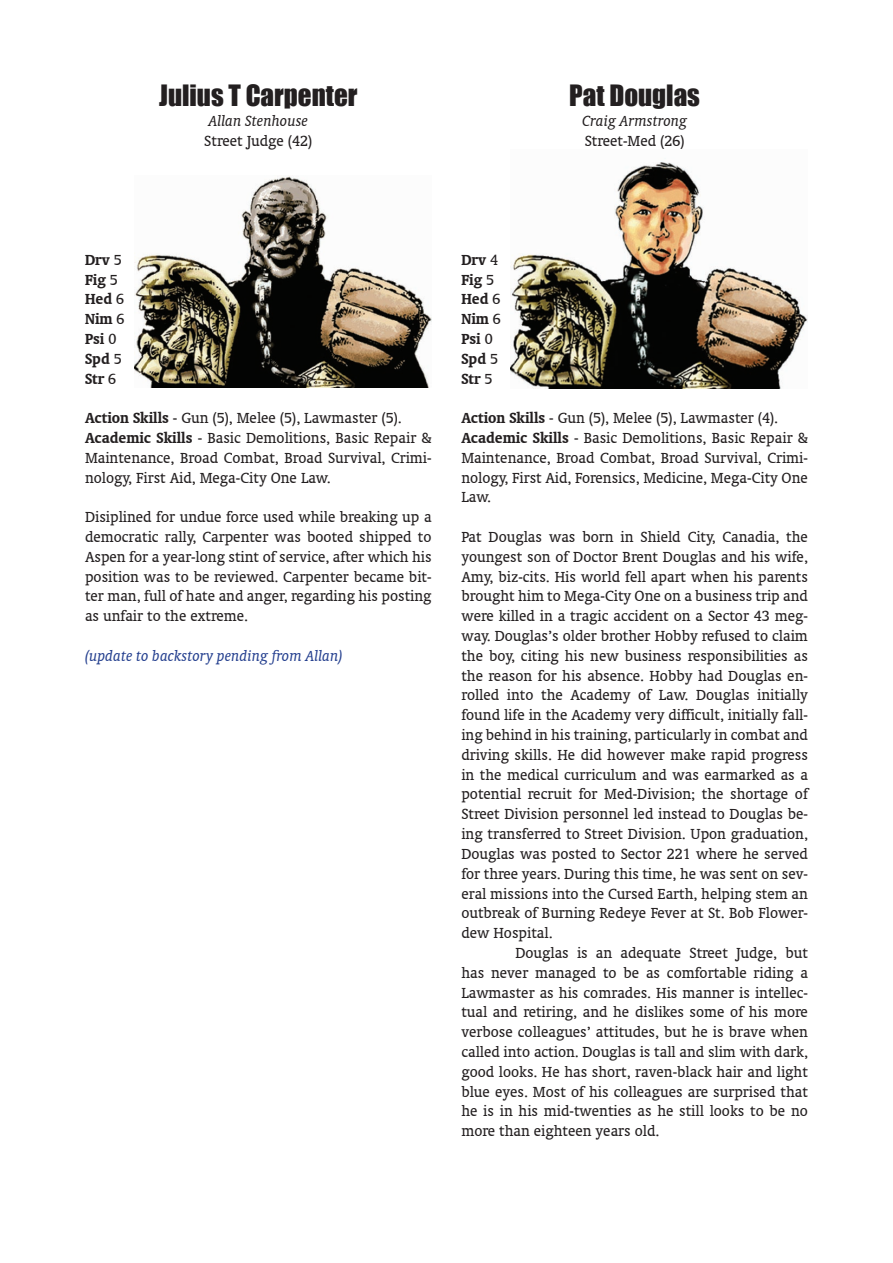
<style>
.page{position:relative;width:893px;height:1263px;background:#fff}
.page>*{position:absolute;margin:0;border:0;box-sizing:border-box;transform-origin:0 0}
.t1{font:27px "Impact";color:#231f20}
.t2{font:16.5px/19.8px "Oranda BT";color:#231f20;text-align:justify}
.t3{font:700 16.5px/19.8px "Oranda BT";color:#231f20}
.t4{font:italic 16.5px "Oranda BT";color:#25408f}
.t5{font:italic 16.5px "Oranda BT";color:#231f20}
.s1{font-weight:400}
.s2{font-weight:700}
</style>
<div class="page">
<img style="left:135px;top:175px;width:297px;height:213px">
<img style="left:511px;top:162px;width:297px;height:226px">
<h1 class="t1" style="left:159px;top:75px;width:200px">Julius T Carpenter</h1>
<p class="t5" style="left:209px;top:112px;width:101px">Allan Stenhouse</p>
<p class="t2" style="left:204px;top:131px;width:110px">Street Judge (42)</p>
<h1 class="t1" style="left:569px;top:75px;width:132px">Pat Douglas</h1>
<p class="t5" style="left:582px;top:112px;width:107px">Craig Armstrong</p>
<p class="t2" style="left:585px;top:131px;width:101px">Street-Med (26)</p>
<p class="t3" style="left:85px;top:249px;width:41px">Drv <span class="s1">5<br></span>Fig <span class="s1">5<br></span>Hed <span class="s1">6<br></span>Nim <span class="s1">6<br></span>Psi <span class="s1">0<br></span>Spd <span class="s1">5<br></span>Str <span class="s1">6</span></p>
<p class="t2" style="left:85px;top:408px;width:348px;text-align:left"><span class="s2">Action Skills</span> - Gun (5), Melee (5), Lawmaster (5).<br><span class="s2">Academic Skills</span> - Basic Demolitions, Basic Repair &amp; Maintenance, Broad Combat, Broad Survival, Crimi&shy;nology, First Aid, Mega-City One Law.</p>
<p class="t2" style="left:85px;top:507px;width:348px">Disiplined for undue force used while breaking up a democratic rally, Carpenter was booted shipped to Aspen for a year-long stint of service, after which his position was to be reviewed. Carpenter became bit&shy;ter man, full of hate and anger, regarding his posting as unfair to the extreme.</p>
<p class="t4" style="left:85px;top:646px;width:259px">(update to backstory pending from Allan)</p>
<p class="t3" style="left:461px;top:249px;width:41px">Drv <span class="s1">4<br></span>Fig <span class="s1">5<br></span>Hed <span class="s1">6<br></span>Nim <span class="s1">6<br></span>Psi <span class="s1">0<br></span>Spd <span class="s1">5<br></span>Str <span class="s1">5</span></p>
<p class="t2" style="left:461px;top:408px;width:348px;text-align:left"><span class="s2">Action Skills</span> - Gun (5), Melee (5), Lawmaster (4).<br><span class="s2">Academic Skills</span> - Basic Demolitions, Basic Repair &amp; Maintenance, Broad Combat, Broad Survival, Crimi&shy;nology, First Aid, Forensics, Medicine, Mega-City One Law.</p>
<p class="t2" style="left:461px;top:527px;width:348px">Pat Douglas was born in Shield City, Canadia, the youngest son of Doctor Brent Douglas and his wife, Amy, biz-cits. His world fell apart when his parents brought him to Mega-City One on a business trip and were killed in a tragic accident on a Sector 43 meg&shy;way. Douglas’s older brother Hobby refused to claim the boy, citing his new business responsibilities as the reason for his absence. Hobby had Douglas en&shy;rolled into the Academy of Law. Douglas initially found life in the Academy very difficult, initially fall&shy;ing behind in his training, particularly in combat and driving skills. He did however make rapid progress in the medical curriculum and was earmarked as a potential recruit for Med-Division; the shortage of Street Division personnel led instead to Douglas be&shy;ing transferred to Street Division. Upon graduation, Douglas was posted to Sector 221 where he served for three years. During this time, he was sent on sev&shy;eral missions into the Cursed Earth, helping stem an outbreak of Burning Redeye Fever at St. Bob Flower&shy;dew Hospital.</p>
<p class="t2" style="left:461px;top:943px;width:348px;text-indent:54px">Douglas is an adequate Street Judge, but has never managed to be as comfortable riding a Lawmaster as his comrades. His manner is intellec&shy;tual and retiring, and he dislikes some of his more verbose colleagues’ attitudes, but he is brave when called into action. Douglas is tall and slim with dark, good looks. He has short, raven-black hair and light blue eyes. Most of his colleagues are surprised that he is in his mid-twenties as he still looks to be no more than eighteen years old.</p>
</div>
